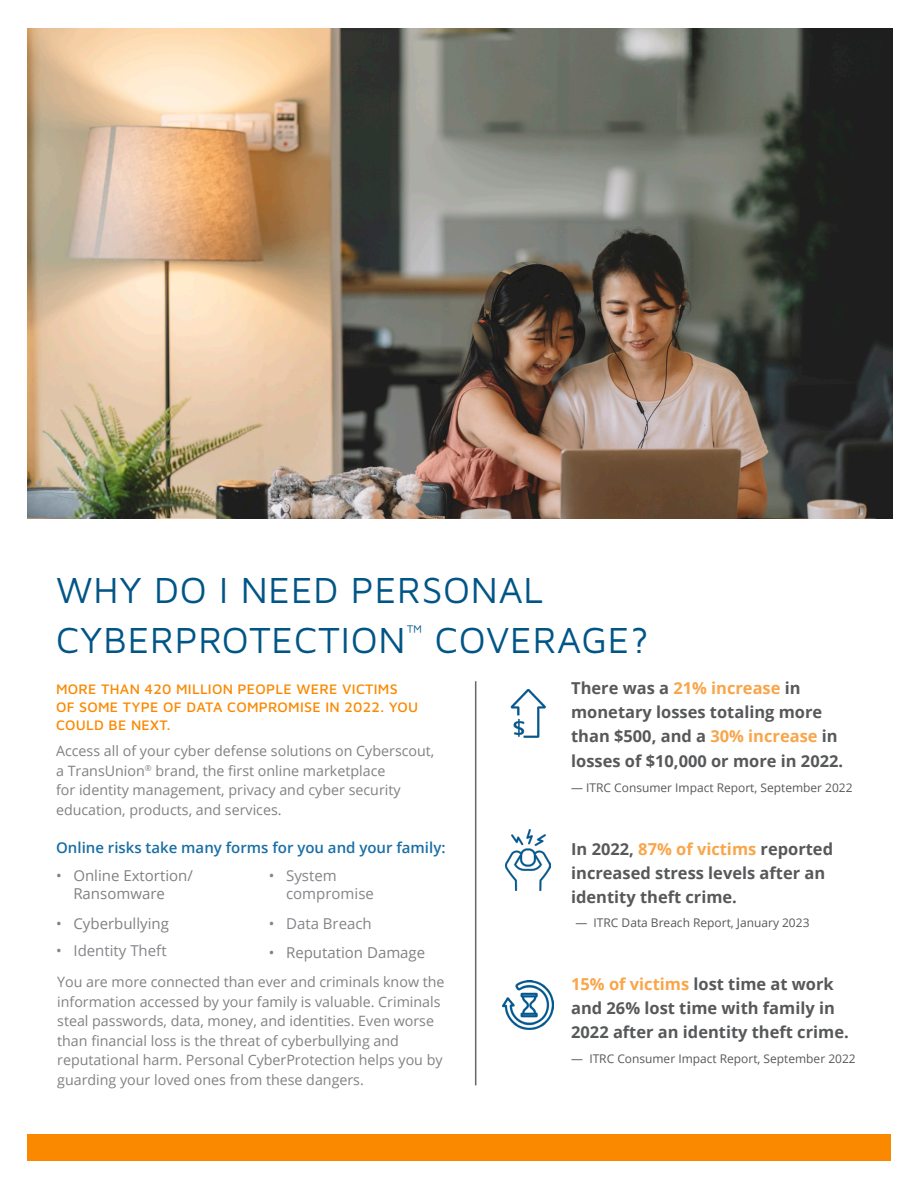
<style>
.page{position:relative;width:918px;height:1188px;background:#fff}
.page>*{position:absolute;margin:0;border:0;box-sizing:border-box;transform-origin:0 0}
.t1{font:37.5px/49.5px "Maven Pro";letter-spacing:.02em;color:#005587}
.t2{font:700 16.5px/24px "Open Sans";color:#57585a}
.t3{font:15px/18px "Open Sans";color:#818185}
.t4{font:600 15px "Open Sans";color:#196ea4}
.t5{font:15px/18px "Open Sans";color:#838589}
.t6{font:14.25px/19.5px "Open Sans";color:#818185}
.t7{font:500 14.25px/18px "Maven Pro";letter-spacing:.02em;color:#fa8900}
.t8{font:12px "Open Sans";color:#57585a}
.s1{color:#58595b}
.s2{color:#f9a549}
</style>
<div class="page">
<div style="left:27px;top:1134px;width:864px;height:27px;background:#fa8900"></div>
<img style="left:27px;top:28px;width:866px;height:490px">
<img style="left:511px;top:689px;width:34px;height:49px">
<img style="left:506px;top:829px;width:44px;height:61px">
<img style="left:502px;top:981px;width:52px;height:49px">
<hr style="left:475px;top:681px;width:1px;height:404px;background:#64666b">
<p class="t1" style="left:56px;top:563px;width:594px">WHY DO I NEED PERSONAL<br>CYBERPROTECTION<sup>™</sup> COVERAGE?</p>
<p class="t7" style="left:56px;top:679px;width:364px">MORE THAN 420 MILLION PEOPLE WERE VICTIMS<br>OF SOME TYPE OF DATA COMPROMISE IN 2022. YOU<br>COULD BE NEXT.</p>
<p class="t6" style="left:56px;top:741px;width:380px">Access all of your cyber defense solutions on Cyberscout, a TransUnion<sup>®</sup> brand, the first online marketplace<br>for identity management, privacy and cyber security education, products, and services.</p>
<p class="t2" style="left:571px;top:675px;width:268px"><span class="s1">There was a</span> <span class="s2">21% increase</span> in monetary losses totaling more than $500, and a <span class="s2">30% increase</span> in</p>
<p class="t2" style="left:571px;top:749px;width:274px">losses of $10,000 or more in 2022.</p>
<p class="t8" style="left:571px;top:780px;width:283px">— ITRC Consumer Impact Report, September 2022</p>
<p class="t4" style="left:56px;top:837px;width:391px">Online risks take many forms for you and your family:</p>
<p class="t3" style="left:73px;top:866px;width:121px;text-indent:-17px">• Online Extortion/<br>Ransomware</p>
<p class="t3" style="left:56px;top:914px;width:114px">• Cyberbullying</p>
<p class="t5" style="left:56px;top:942px;width:112px">• Identity Theft</p>
<p class="t5" style="left:286px;top:866px;width:89px;text-indent:-17px">• System compromise</p>
<p class="t5" style="left:269px;top:914px;width:105px">• Data Breach</p>
<p class="t3" style="left:269px;top:943px;width:158px">• Reputation Damage</p>
<p class="t6" style="left:57px;top:972px;width:389px">You are more connected than ever and criminals know the information accessed by your family is valuable. Criminals steal passwords, data, money, and identities. Even worse than financial loss is the threat of cyberbullying and reputational harm. Personal CyberProtection helps you by guarding your loved ones from these dangers.</p>
<p class="t2" style="left:571px;top:837px;width:263px"><span class="s1">In 2022,</span> <span class="s2">87% of victims</span> reported increased stress levels after an identity theft crime.</p>
<p class="t8" style="left:575px;top:914px;width:236px">— ITRC Data Breach Report, January 2023</p>
<p class="t2" style="left:571px;top:971px;width:279px"><span class="s2">15% of victims</span> lost time at work and 26% lost time with family in<br>2022 after an identity theft crime.</p>
<p class="t8" style="left:571px;top:1051px;width:286px">— ITRC Consumer Impact Report, September 2022</p>
</div>
